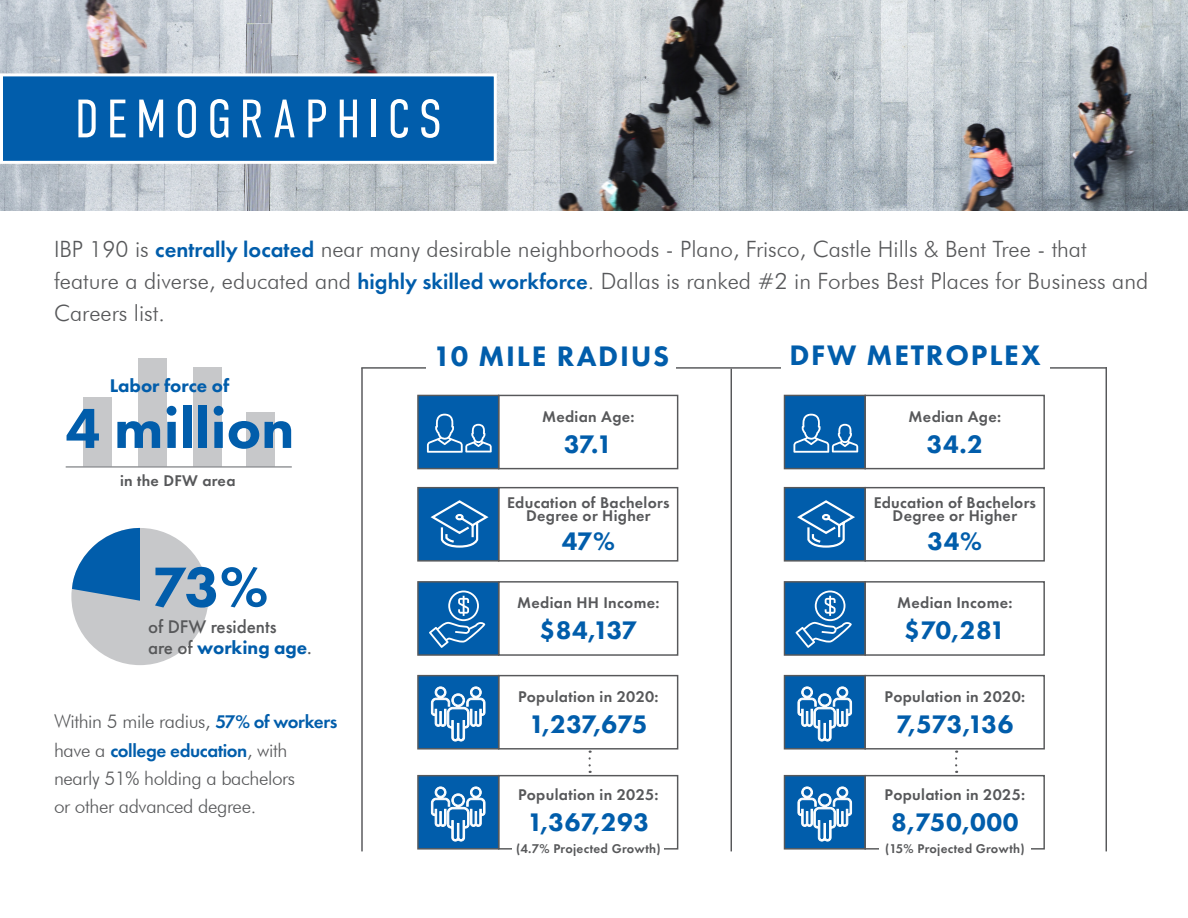
<style>
.page{position:relative;width:1188px;height:918px;background:#fff}
.page>*{position:absolute;margin:0;border:0;box-sizing:border-box;transform-origin:0 0}
.t1{font:800 58.5px "Futura PT";color:#015dab}
.subheaders{font:300 54px "DIN Condensed";letter-spacing:.14em;color:#fff}
.t2{font:800 29.25px "Futura PT";letter-spacing:.06em;color:#015dab}
.t3{font:800 26.25px "Futura PT";letter-spacing:-.01em;color:#015dab}
.t4{font:300 22.5px/31.8px "Futura BT";color:#57585a}
.t5{font:300 19.05px/28px "Futura BT";letter-spacing:-.02em;color:#57585a}
.t6{font:800 19.05px "Futura PT";color:#015dab}
.t7{font:500 19.05px "Futura PT";color:#57585a}
.t8{font:600 16.05px/13.5px "Futura PT";letter-spacing:.02em;color:#57585a;text-align:center}
.t9{font:600 13.2px "Futura PT";letter-spacing:.02em;color:#57585a}
.s1{font-family:"Futura PT";font-weight:600;color:#015dab}
.s2{font-weight:500;color:#57585a}
</style>
<div class="page">
<div style="left:417px;top:775px;width:82px;height:75px;background:#015dab;border:1px solid #57585a"></div>
<div style="left:784px;top:775px;width:82px;height:75px;background:#015dab;border:1px solid #57585a"></div>
<div style="left:417px;top:675px;width:82px;height:75px;background:#015dab;border:1px solid #57585a"></div>
<div style="left:784px;top:675px;width:82px;height:75px;background:#015dab;border:1px solid #57585a"></div>
<div style="left:417px;top:581px;width:82px;height:75px;background:#015dab;border:1px solid #57585a"></div>
<div style="left:784px;top:581px;width:82px;height:75px;background:#015dab;border:1px solid #57585a"></div>
<div style="left:417px;top:487px;width:82px;height:75px;background:#015dab;border:1px solid #57585a"></div>
<div style="left:784px;top:487px;width:82px;height:75px;background:#015dab;border:1px solid #57585a"></div>
<div style="left:417px;top:395px;width:82px;height:74px;background:#015dab;border:1px solid #57585a"></div>
<div style="left:784px;top:395px;width:82px;height:74px;background:#015dab;border:1px solid #57585a"></div>
<div style="left:498px;top:775px;width:180px;height:75px;border:1px solid #57585a"></div>
<div style="left:864px;top:775px;width:181px;height:75px;border:1px solid #57585a"></div>
<div style="left:498px;top:675px;width:180px;height:75px;border:1px solid #57585a"></div>
<div style="left:864px;top:675px;width:181px;height:75px;border:1px solid #57585a"></div>
<div style="left:498px;top:581px;width:180px;height:75px;border:1px solid #57585a"></div>
<div style="left:864px;top:581px;width:181px;height:75px;border:1px solid #57585a"></div>
<div style="left:498px;top:487px;width:180px;height:75px;border:1px solid #57585a"></div>
<div style="left:864px;top:487px;width:181px;height:75px;border:1px solid #57585a"></div>
<div style="left:498px;top:395px;width:180px;height:74px;border:1px solid #57585a"></div>
<div style="left:864px;top:395px;width:181px;height:74px;border:1px solid #57585a"></div>
<img style="left:0;top:0;width:1188px;height:211px">
<div style="left:2px;top:75px;width:493px;height:87px;background:#015dab"></div>
<div style="left:0;top:73px;width:497px;height:91px;border:3px solid #fff"></div>
<div style="left:512px;top:843px;width:152px;height:17px;background:#fff"></div>
<div style="left:879px;top:843px;width:152px;height:17px;background:#fff"></div>
<hr style="left:361px;top:367px;width:746px;height:2px;background:#57585a">
<hr style="left:731px;top:369px;width:1px;height:482px;background:#57585a">
<hr style="left:1106px;top:367px;width:1px;height:484px;background:#57585a">
<hr style="left:361px;top:368px;width:2px;height:483px;background:#57585a">
<svg style="left:431px;top:787px;width:54px;height:54px"></svg>
<svg style="left:798px;top:787px;width:54px;height:54px"></svg>
<svg style="left:431px;top:687px;width:54px;height:54px"></svg>
<svg style="left:798px;top:687px;width:54px;height:54px"></svg>
<svg style="left:589px;top:751px;width:2px;height:22px"></svg>
<svg style="left:955px;top:751px;width:2px;height:22px"></svg>
<div style="left:427px;top:344px;width:249px;height:39px;background:#fff"></div>
<div style="left:781px;top:343px;width:268px;height:30px;background:#fff"></div>
<svg style="left:429px;top:591px;width:56px;height:57px"></svg>
<svg style="left:796px;top:591px;width:56px;height:57px"></svg>
<svg style="left:430px;top:500px;width:59px;height:48px"></svg>
<svg style="left:797px;top:500px;width:58px;height:48px"></svg>
<svg style="left:427px;top:414px;width:65px;height:39px"></svg>
<svg style="left:793px;top:414px;width:65px;height:39px"></svg>
<div style="left:71px;top:528px;width:138px;height:137px;background:#c7c8ca;border-radius:50%"></div>
<svg style="left:72px;top:527px;width:68px;height:74px"></svg>
<div style="left:84px;top:397px;width:28px;height:70px;background:#c7c8ca"></div>
<div style="left:138px;top:358px;width:28px;height:109px;background:#c7c8ca"></div>
<div style="left:193px;top:367px;width:29px;height:100px;background:#c7c8ca"></div>
<div style="left:247px;top:413px;width:28px;height:54px;background:#c7c8ca"></div>
<hr style="left:66px;top:466px;width:226px;height:2px;background:#939598">
<p class="subheaders" style="left:75px;top:89px;width:369px">DEMOGRAPHICS</p>
<p class="t4" style="left:54px;top:233px;width:1096px">IBP 190 is <span class="s1">centrally located</span> near many desirable neighborhoods - Plano, Frisco, Castle Hills &amp; Bent Tree - that feature a diverse, educated and <span class="s1">highly skilled workforce</span>. Dallas is ranked #2 in Forbes Best Places for Business and<br>Careers list.</p>
<p class="t6" style="left:110px;top:373px;width:121px">Labor force of</p>
<p class="t1" style="left:65px;top:392px;width:231px">4 million</p>
<p class="t8" style="left:120px;top:474px;width:117px">in the DFW area</p>
<p class="t1" style="left:152px;top:551px;width:118px">73%</p>
<p class="t7" style="left:148px;top:615px;width:130px">of DFW residents</p>
<p class="t6" style="left:148px;top:636px;width:165px"><span class="s2">are of</span> working age<span class="s2">.</span></p>
<p class="t5" style="left:54px;top:708px;width:285px">Within 5 mile radius, <span class="s1">57% of workers </span>have a <span class="s1">college education</span>, with</p>
<p class="t5" style="left:54px;top:764px;width:243px">nearly 51% holding a bachelors</p>
<p class="t5" style="left:54px;top:792px;width:204px">or other advanced degree.</p>
<p class="t2" style="left:434px;top:338px;width:237px">10 MILE RADIUS</p>
<p class="t2" style="left:789px;top:337px;width:253px">DFW METROPLEX</p>
<p class="t8" style="left:542px;top:409px;width:94px">Median Age:</p>
<p class="t3" style="left:564px;top:427px;width:50px">37.1</p>
<p class="t8" style="left:507px;top:496px;width:164px">Education of Bachelors<br>Degree or Higher</p>
<p class="t3" style="left:562px;top:524px;width:55px">47%</p>
<p class="t8" style="left:517px;top:596px;width:144px">Median HH Income:</p>
<p class="t3" style="left:539px;top:614px;width:99px">$84,137</p>
<p class="t8" style="left:518px;top:690px;width:142px">Population in 2020:</p>
<p class="t3" style="left:529px;top:708px;width:120px">1,237,675</p>
<p class="t8" style="left:518px;top:788px;width:142px">Population in 2025:</p>
<p class="t3" style="left:528px;top:806px;width:123px">1,367,293</p>
<p class="t8" style="left:909px;top:409px;width:94px">Median Age:</p>
<p class="t3" style="left:927px;top:427px;width:58px">34.2</p>
<p class="t8" style="left:874px;top:496px;width:164px">Education of Bachelors<br>Degree or Higher</p>
<p class="t3" style="left:928px;top:524px;width:56px">34%</p>
<p class="t8" style="left:897px;top:596px;width:117px">Median Income:</p>
<p class="t3" style="left:904px;top:614px;width:103px">$70,281</p>
<p class="t8" style="left:885px;top:690px;width:142px">Population in 2020:</p>
<p class="t3" style="left:896px;top:708px;width:119px">7,573,136</p>
<p class="t8" style="left:885px;top:788px;width:142px">Population in 2025:</p>
<p class="t3" style="left:891px;top:806px;width:129px">8,750,000</p>
<p class="t9" style="left:516px;top:840px;width:146px">(4.7% Projected Growth)</p>
<p class="t9" style="left:885px;top:840px;width:141px">(15% Projected Growth)</p>
</div>
